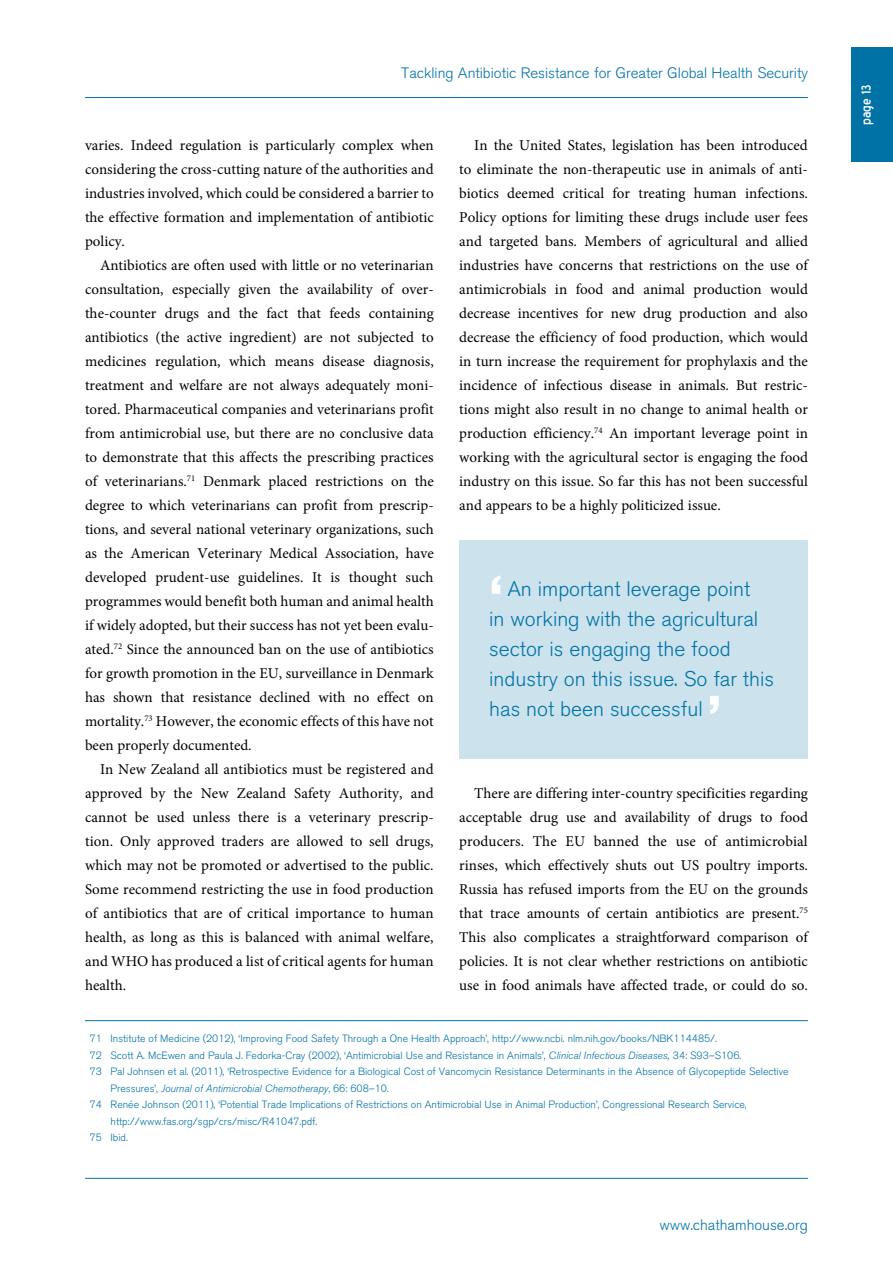
<style>
.page{position:relative;width:893px;height:1263px;background:#fff}
.page>*{position:absolute;margin:0;border:0;box-sizing:border-box;transform-origin:0 0}
.t1{font:700 54px "Akzidenz Grotesk BE";color:#fff}
.t2{font:300 21px/30px "Akzidenz Grotesk BE";color:#0072a6}
.t3{font:16.5px "Blue Highway";color:#fff}
.t4{font:15px/24px "Minion Pro";color:#000;text-align:justify}
.t5{font:300 15px "Akzidenz Grotesk BE";color:#0072a6}
.t6{font:300 10.5px "Akzidenz Grotesk BE";color:#0072a6}
.t7{font:italic 300 10.5px "Akzidenz Grotesk BE";color:#0072a6}
.s1{font-style:italic}
.s2{font-style:normal}
</style>
<div class="page">
<hr style="left:85px;top:1178px;width:723px;height:1px;background:#0072a6">
<hr style="left:85px;top:97px;width:723px;height:1px;background:#0072a6">
<div style="left:851px;top:47px;width:41px;height:115px;background:#0072a6"></div>
<hr style="left:85px;top:1020px;width:723px;height:1px;background:#0072a6">
<div style="left:459px;top:540px;width:349px;height:219px;background:#cce3ed"></div>
<p class="t5" style="left:401px;top:64px;width:408px">Tackling Antibiotic Resistance for Greater Global Health Security</p>
<p class="t4" style="left:85px;top:133px;width:350px">varies. Indeed regulation is particularly complex when considering the cross-cutting nature of the authorities and industries involved, which could be considered a barrier to the effective formation and implementation of antibiotic policy.</p>
<p class="t4" style="left:85px;top:253px;width:350px;text-indent:15px">Antibiotics are often used with little or no veterinarian consultation, especially given the availability of over&shy;the-counter drugs and the fact that feeds containing antibiotics (the active ingredient) are not subjected to medicines regulation, which means disease diagnosis, treatment and welfare are not always adequately moni&shy;tored. Pharmaceutical companies and veterinarians profit from antimicrobial use, but there are no conclusive data to demonstrate that this affects the prescribing practices of veterinarians.<sup>71</sup> Denmark placed restrictions on the degree to which veterinarians can profit from prescrip&shy;tions, and several national veterinary organizations, such as the American Veterinary Medical Association, have developed prudent-use guidelines. It is thought such programmes would benefit both human and animal health if widely adopted, but their success has not yet been evalu&shy;ated.<sup>72</sup> Since the announced ban on the use of antibiotics for growth promotion in the EU, surveillance in Denmark has shown that resistance declined with no effect on mortality.<sup>73</sup> However, the economic effects of this have not been properly documented.</p>
<p class="t4" style="left:85px;top:757px;width:350px;text-indent:15px">In New Zealand all antibiotics must be registered and approved by the New Zealand Safety Authority, and cannot be used unless there is a veterinary prescrip&shy;tion. Only approved traders are allowed to sell drugs, which may not be promoted or advertised to the public.<br>Some recommend restricting the use in food production of antibiotics that are of critical importance to human health, as long as this is balanced with animal welfare, and WHO has produced a list of critical agents for human health.</p>
<p class="t4" style="left:459px;top:133px;width:350px;text-indent:15px">In the United States, legislation has been introduced to eliminate the non-therapeutic use in animals of anti&shy;biotics deemed critical for treating human infections.<br>Policy options for limiting these drugs include user fees and targeted bans. Members of agricultural and allied industries have concerns that restrictions on the use of antimicrobials in food and animal production would decrease incentives for new drug production and also decrease the efficiency of food production, which would in turn increase the requirement for prophylaxis and the incidence of infectious disease in animals. But restric&shy;tions might also result in no change to animal health or production efficiency.<sup>74</sup> An important leverage point in working with the agricultural sector is engaging the food industry on this issue. So far this has not been successful and appears to be a highly politicized issue.</p>
<h1 class="t1" style="left:489px;top:564px;width:15px">‘</h1>
<h2 class="t2" style="left:489px;top:574px;width:286px;text-indent:18px">An important leverage point<br>in working with the agricultural sector is engaging the food industry on this issue. So far this has not been successful</h2>
<h1 class="t1" style="left:708px;top:684px;width:15px">’</h1>
<p class="t4" style="left:459px;top:781px;width:350px;text-indent:15px">There are differing inter-country specificities regarding acceptable drug use and availability of drugs to food producers. The EU banned the use of antimicrobial rinses, which effectively shuts out US poultry imports.<br>Russia has refused imports from the EU on the grounds that trace amounts of certain antibiotics are present.<sup>75<br></sup>This also complicates a straightforward comparison of policies. It is not clear whether restrictions on antibiotic use in food animals have affected trade, or could do so.</p>
<p class="t6" style="left:90px;top:1033px;width:629px">71 Institute of Medicine (2012), ‘Improving Food Safety Through a One Health Approach’, http://www.ncbi. nlm.nih.gov/books/NBK114485/.</p>
<p class="t6" style="left:90px;top:1049px;width:653px">72 Scott A. McEwen and Paula J. Fedorka-Cray (2002), ‘Antimicrobial Use and Resistance in Animals’, <span class="s1">Clinical Infectious Diseases,</span> 34: S93–S106.</p>
<p class="t6" style="left:90px;top:1066px;width:700px">73 Pal Johnsen et al. (2011), ‘Retrospective Evidence for a Biological Cost of Vancomycin Resistance Determinants in the Absence of Glycopeptide Selective</p>
<p class="t7" style="left:111px;top:1082px;width:280px"><span class="s2">Pressures’,</span> Journal of Antimicrobial Chemotherapy<span class="s2">, 66: 608–10.</span></p>
<p class="t6" style="left:90px;top:1099px;width:658px">74 Renée Johnson (2011), ‘Potential Trade Implications of Restrictions on Antimicrobial Use in Animal Production’, Congressional Research Service,</p>
<p class="t6" style="left:111px;top:1115px;width:208px">http://www.fas.org/sgp/crs/misc/R41047.pdf.</p>
<p class="t6" style="left:90px;top:1132px;width:40px">75 Ibid.</p>
<p class="t5" style="left:659px;top:1216px;width:150px">www.chathamhouse.org</p>
<p class="t3" style="left:859px;top:125px;width:42px;rotate:-90deg">page 13</p>
</div>
